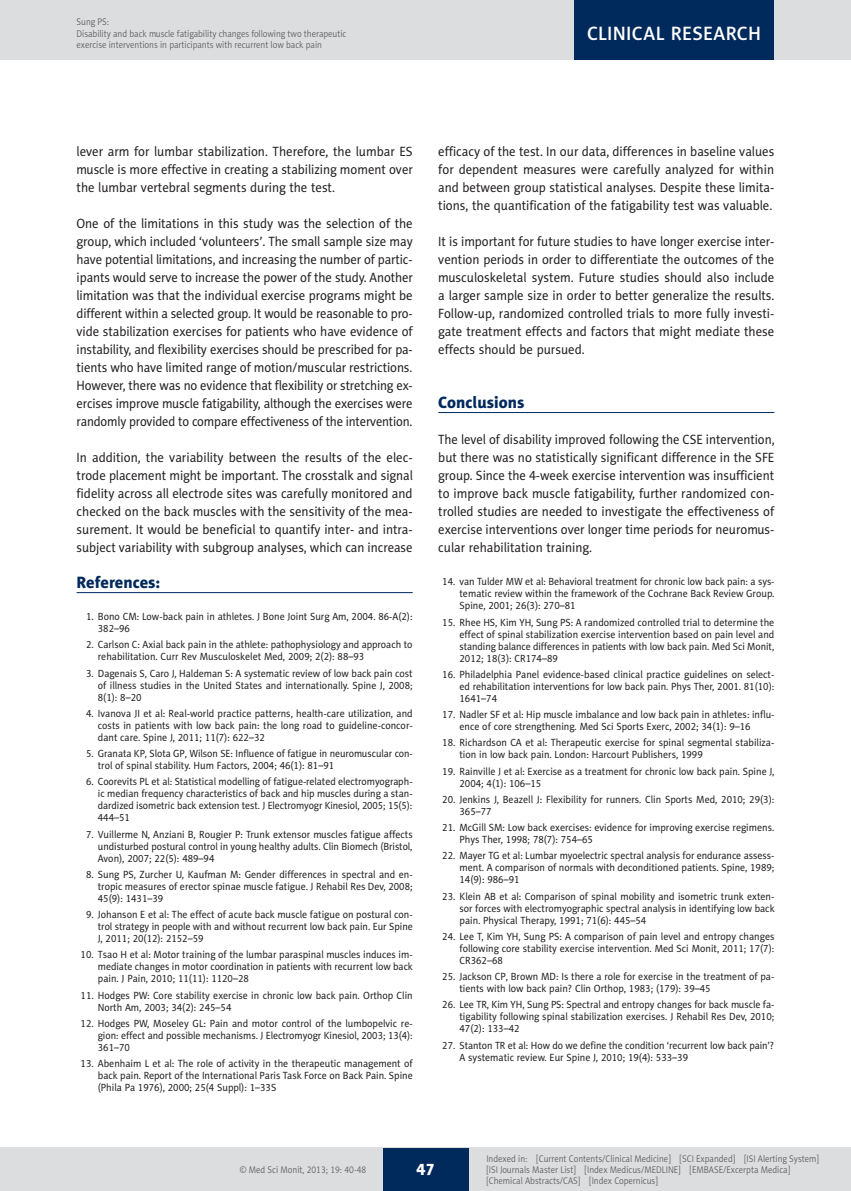
<style>
.page{position:relative;width:851px;height:1191px;background:#fff}
.page>*{position:absolute;margin:0;border:0;box-sizing:border-box;transform-origin:0 0}
.t1{font:19.5px "Naomi Sans EFN Medium";letter-spacing:.015em;color:#fff}
.MSM_Headline_1{font:16.5px "Naomi Sans EFN Heavy";color:#00295c}
.MSM_Referencje_Tytul{font:16.5px "Naomi Sans EFN Heavy";color:#00295c}
.t2{font:16.5px "Naomi Sans EFN Heavy";color:#fff}
.MSM_Body{font:13.5px/18px "Naomi Sans EFN";color:#231f20;text-align:justify;scale:.95 1}
.MSM_Body-2{font:13.5px/18px "Naomi Sans EFN";color:#231f20;text-align:justify;scale:.94 1}
.MSM_Referencje_punkt{font:10.5px/12px "Naomi Sans EFN";color:#231f20;text-align:justify;scale:.95 1}
.MSM_Referencje_punkt-2{font:10.5px/12px "Naomi Sans EFN";color:#231f20;text-align:justify;scale:.94 1}
.t3{font:9.75px/11.2px "Naomi Sans EFN Light";color:#57585a;scale:.9 1}
</style>
<div class="page">
<hr style="left:438px;top:412px;width:336px;height:1px;background:#00295c">
<hr style="left:77px;top:592px;width:335px;height:1px;background:#00295c">
<div style="left:0;top:1148px;width:850px;height:43px;background:#dcdddf"></div>
<div style="left:383px;top:1148px;width:85px;height:42px;background:#00295c"></div>
<div style="left:0;top:0;width:850px;height:60px;background:#dcdddf"></div>
<div style="left:574px;top:0;width:200px;height:60px;background:#00295c"></div>
<p class="t3" style="left:77px;top:16px;width:301px">Sung PS:<br>Disability and back muscle fatigability changes following two therapeutic exercise interventions in participants with recurrent low back pain</p>
<h1 class="t1" style="left:587px;top:22px;width:175px">CLINICAL RESEARCH</h1>
<p class="MSM_Body" style="left:77px;top:142px;width:355px">lever arm for lumbar stabilization. Therefore, the lumbar ES muscle is more effective in creating a stabilizing moment over the lumbar vertebral segments during the test.</p>
<p class="MSM_Body" style="left:77px;top:214px;width:355px">One of the limitations in this study was the selection of the group, which included ‘volunteers’. The small sample size may have potential limitations, and increasing the number of partic&shy;ipants would serve to increase the power of the study. Another limitation was that the individual exercise programs might be different within a selected group. It would be reasonable to pro&shy;vide stabilization exercises for patients who have evidence of instability, and flexibility exercises should be prescribed for pa&shy;tients who have limited range of motion/muscular restrictions.<br>However, there was no evidence that flexibility or stretching ex&shy;ercises improve muscle fatigability, although the exercises were randomly provided to compare effectiveness of the intervention.</p>
<p class="MSM_Body" style="left:77px;top:448px;width:355px">In addition, the variability between the results of the elec&shy;trode placement might be important. The crosstalk and signal fidelity across all electrode sites was carefully monitored and checked on the back muscles with the sensitivity of the mea&shy;surement. It would be beneficial to quantify inter- and intra&shy;subject variability with subgroup analyses, which can increase</p>
<p class="MSM_Referencje_Tytul" style="left:77px;top:572px;width:85px">References:</p>
<p class="MSM_Referencje_punkt" style="left:98px;top:610px;width:333px;text-indent:-12px">1. Bono CM: Low-back pain in athletes. J Bone Joint Surg Am, 2004. 86-A(2):<br>382–96</p>
<p class="MSM_Referencje_punkt" style="left:98px;top:639px;width:332px;text-indent:-12px">2. Carlson C: Axial back pain in the athlete: pathophysiology and approach to rehabilitation. Curr Rev Musculoskelet Med, 2009; 2(2): 88–93</p>
<p class="MSM_Referencje_punkt" style="left:98px;top:667px;width:333px;text-indent:-12px">3. Dagenais S, Caro J, Haldeman S: A systematic review of low back pain cost of illness studies in the United States and internationally. Spine J, 2008; 8(1): 8–20</p>
<p class="MSM_Referencje_punkt" style="left:98px;top:707px;width:333px;text-indent:-12px">4. Ivanova JI et al: Real-world practice patterns, health-care utilization, and costs in patients with low back pain: the long road to guideline-concor&shy;dant care. Spine J, 2011; 11(7): 622–32</p>
<p class="MSM_Referencje_punkt-2" style="left:98px;top:747px;width:336px;text-indent:-12px">5. Granata KP, Slota GP, Wilson SE: Influence of fatigue in neuromuscular con&shy;trol of spinal stability. Hum Factors, 2004; 46(1): 81–91</p>
<p class="MSM_Referencje_punkt-2" style="left:98px;top:776px;width:336px;text-indent:-12px">6. Coorevits PL et al: Statistical modelling of fatigue-related electromyograph&shy;ic median frequency characteristics of back and hip muscles during a stan&shy;dardized isometric back extension test. J Electromyogr Kinesiol, 2005; 15(5):<br>444–51</p>
<p class="MSM_Referencje_punkt" style="left:98px;top:828px;width:333px;text-indent:-12px">7. Vuillerme N, Anziani B, Rougier P: Trunk extensor muscles fatigue affects undisturbed postural control in young healthy adults. Clin Biomech (Bristol, Avon), 2007; 22(5): 489–94</p>
<p class="MSM_Referencje_punkt" style="left:98px;top:868px;width:333px;text-indent:-12px">8. Sung PS, Zurcher U, Kaufman M: Gender differences in spectral and en&shy;tropic measures of erector spinae muscle fatigue. J Rehabil Res Dev, 2008; 45(9): 1431–39</p>
<p class="MSM_Referencje_punkt" style="left:98px;top:908px;width:333px;text-indent:-12px">9. Johanson E et al: The effect of acute back muscle fatigue on postural con&shy;trol strategy in people with and without recurrent low back pain. Eur Spine J, 2011; 20(12): 2152–59</p>
<p class="MSM_Referencje_punkt" style="left:98px;top:949px;width:333px;text-indent:-17px">10. Tsao H et al: Motor training of the lumbar paraspinal muscles induces im&shy;mediate changes in motor coordination in patients with recurrent low back pain. J Pain, 2010; 11(11): 1120–28</p>
<p class="MSM_Referencje_punkt" style="left:98px;top:989px;width:333px;text-indent:-17px">11. Hodges PW: Core stability exercise in chronic low back pain. Orthop Clin<br>North Am, 2003; 34(2): 245–54</p>
<p class="MSM_Referencje_punkt" style="left:98px;top:1017px;width:333px;text-indent:-17px">12. Hodges PW, Moseley GL: Pain and motor control of the lumbopelvic re&shy;gion: effect and possible mechanisms. J Electromyogr Kinesiol, 2003; 13(4):<br>361–70</p>
<p class="MSM_Referencje_punkt" style="left:98px;top:1057px;width:333px;text-indent:-17px">13. Abenhaim L et al: The role of activity in the therapeutic management of back pain. Report of the International Paris Task Force on Back Pain. Spine (Phila Pa 1976), 2000; 25(4 Suppl): 1–33S</p>
<p class="MSM_Body" style="left:438px;top:142px;width:355px">efficacy of the test. In our data, differences in baseline values for dependent measures were carefully analyzed for within and between group statistical analyses. Despite these limita&shy;tions, the quantification of the fatigability test was valuable.</p>
<p class="MSM_Body-2" style="left:438px;top:232px;width:359px">It is important for future studies to have longer exercise inter&shy;vention periods in order to differentiate the outcomes of the musculoskeletal system. Future studies should also include a larger sample size in order to better generalize the results.<br>Follow-up, randomized controlled trials to more fully investi&shy;gate treatment effects and factors that might mediate these effects should be pursued.</p>
<p class="MSM_Headline_1" style="left:438px;top:392px;width:88px">Conclusions</p>
<p class="MSM_Body-2" style="left:438px;top:430px;width:359px">The level of disability improved following the CSE intervention, but there was no statistically significant difference in the SFE group. Since the 4-week exercise intervention was insufficient to improve back muscle fatigability, further randomized con&shy;trolled studies are needed to investigate the effectiveness of exercise interventions over longer time periods for neuromus&shy;cular rehabilitation training.</p>
<p class="MSM_Referencje_punkt-2" style="left:459px;top:576px;width:336px;text-indent:-17px">14. van Tulder MW et al: Behavioral treatment for chronic low back pain: a sys&shy;tematic review within the framework of the Cochrane Back Review Group.<br>Spine, 2001; 26(3): 270–81</p>
<p class="MSM_Referencje_punkt" style="left:459px;top:616px;width:333px;text-indent:-17px">15. Rhee HS, Kim YH, Sung PS: A randomized controlled trial to determine the effect of spinal stabilization exercise intervention based on pain level and standing balance differences in patients with low back pain. Med Sci Monit, 2012; 18(3): CR174–89</p>
<p class="MSM_Referencje_punkt" style="left:459px;top:668px;width:333px;text-indent:-17px">16. Philadelphia Panel evidence-based clinical practice guidelines on select&shy;ed rehabilitation interventions for low back pain. Phys Ther, 2001. 81(10):<br>1641–74</p>
<p class="MSM_Referencje_punkt" style="left:459px;top:708px;width:333px;text-indent:-17px">17. Nadler SF et al: Hip muscle imbalance and low back pain in athletes: influ&shy;ence of core strengthening. Med Sci Sports Exerc, 2002; 34(1): 9–16</p>
<p class="MSM_Referencje_punkt" style="left:459px;top:737px;width:333px;text-indent:-17px">18. Richardson CA et al: Therapeutic exercise for spinal segmental stabiliza&shy;tion in low back pain. London: Harcourt Publishers, 1999</p>
<p class="MSM_Referencje_punkt" style="left:459px;top:765px;width:333px;text-indent:-17px">19. Rainville J et al: Exercise as a treatment for chronic low back pain. Spine J,<br>2004; 4(1): 106–15</p>
<p class="MSM_Referencje_punkt" style="left:459px;top:793px;width:333px;text-indent:-17px">20. Jenkins J, Beazell J: Flexibility for runners. Clin Sports Med, 2010; 29(3):<br>365–77</p>
<p class="MSM_Referencje_punkt" style="left:459px;top:821px;width:333px;text-indent:-17px">21. McGill SM: Low back exercises: evidence for improving exercise regimens.<br>Phys Ther, 1998; 78(7): 754–65</p>
<p class="MSM_Referencje_punkt-2" style="left:459px;top:850px;width:336px;text-indent:-17px">22. Mayer TG et al: Lumbar myoelectric spectral analysis for endurance assess&shy;ment. A comparison of normals with deconditioned patients. Spine, 1989; 14(9): 986–91</p>
<p class="MSM_Referencje_punkt" style="left:459px;top:890px;width:333px;text-indent:-17px">23. Klein AB et al: Comparison of spinal mobility and isometric trunk exten&shy;sor forces with electromyographic spectral analysis in identifying low back pain. Physical Therapy, 1991; 71(6): 445–54</p>
<p class="MSM_Referencje_punkt" style="left:459px;top:930px;width:333px;text-indent:-17px">24. Lee T, Kim YH, Sung PS: A comparison of pain level and entropy changes following core stability exercise intervention. Med Sci Monit, 2011; 17(7):<br>CR362–68</p>
<p class="MSM_Referencje_punkt" style="left:459px;top:970px;width:333px;text-indent:-17px">25. Jackson CP, Brown MD: Is there a role for exercise in the treatment of pa&shy;tients with low back pain? Clin Orthop, 1983; (179): 39–45</p>
<p class="MSM_Referencje_punkt" style="left:459px;top:999px;width:333px;text-indent:-17px">26. Lee TR, Kim YH, Sung PS: Spectral and entropy changes for back muscle fa&shy;tigability following spinal stabilization exercises. J Rehabil Res Dev, 2010; 47(2): 133–42</p>
<p class="MSM_Referencje_punkt-2" style="left:459px;top:1039px;width:336px;text-indent:-17px">27. Stanton TR et al: How do we define the condition ‘recurrent low back pain’?<br>A systematic review. Eur Spine J, 2010; 19(4): 533–39</p>
<p class="t3" style="left:240px;top:1164px;width:142px">© Med Sci Monit, 2013; 19: 40-48</p>
<h2 class="t2" style="left:416px;top:1159px;width:21px">47</h2>
<p class="t3" style="left:486px;top:1152px;width:371px">Indexed in: [Current Contents/Clinical Medicine] [SCI Expanded] [ISI Alerting System] [ISI Journals Master List] [Index Medicus/MEDLINE] [EMBASE/Excerpta Medica] [Chemical Abstracts/CAS] [Index Copernicus]</p>
</div>
